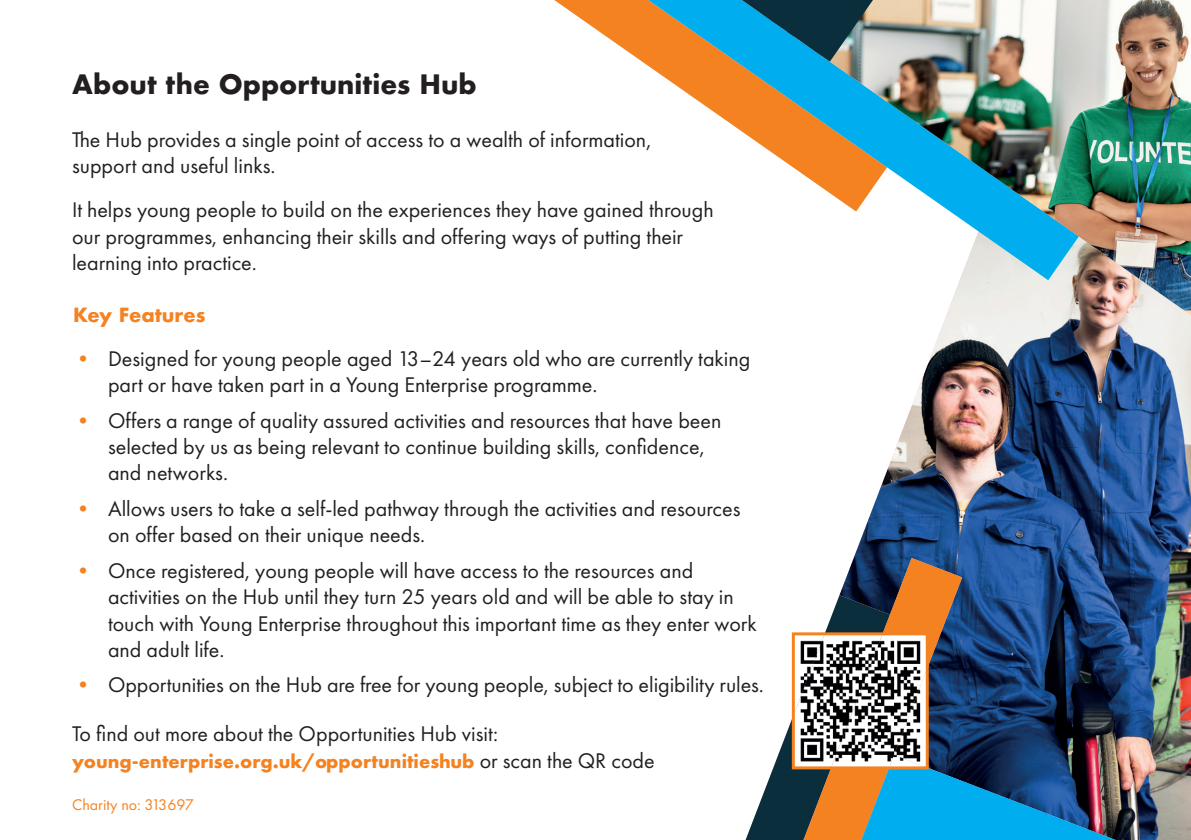
<style>
.page{position:relative;width:1191px;height:840px;background:#fff}
.page>*{position:absolute;margin:0;border:0;box-sizing:border-box;transform-origin:0 0}
.t1{font:700 26px "Futura";color:#231f20}
.t2{font:22px/26.4px "Futura PT";color:#231f20}
.t3{font:700 20px "Futura PT";color:#f58220}
.t4{font:700 19px "Futura";color:#f58220}
.t5{font:16px "Futura PT";color:#f58220}
.s1{color:#f58220}
.s2{font-weight:400;font-size:22px;color:#231f20}
</style>
<div class="page">
<img style="left:854px;top:315px;width:337px;height:524px">
<svg style="left:554px;top:0;width:94px;height:66px"></svg>
<svg style="left:648px;top:0;width:94px;height:132px"></svg>
<img style="left:742px;top:0;width:449px;height:310px">
<svg style="left:839px;top:557px;width:123px;height:38px;background:#6e5852"></svg>
<svg style="left:746px;top:595px;width:369px;height:244px;background:#4a6981"></svg>
<img style="left:796px;top:636px;width:35px;height:129px">
<img style="left:831px;top:636px;width:93px;height:129px">
<img style="left:889px;top:754px;width:35px;height:11px">
<div style="left:792px;top:632px;width:136px;height:137px;border:3px solid #f58220"></div>
<svg style="left:742px;top:0;width:131px;height:62px;background:#226e88"></svg>
<p class="t1" style="left:72px;top:65px;width:406px">About the Opportunities Hub</p>
<p class="t2" style="left:72px;top:126px;width:581px">The Hub provides a single point of access to a wealth of information, support and useful links.</p>
<p class="t2" style="left:72px;top:197px;width:643px">It helps young people to build on the experiences they have gained through our programmes, enhancing their skills and offering ways of putting their learning into practice.</p>
<p class="t4" style="left:73px;top:301px;width:134px">Key Features</p>
<p class="t2" style="left:108px;top:345px;width:644px;text-indent:-36px"><span class="s1">•</span> Designed for young people aged 13–24 years old who are currently taking part or have taken part in a Young Enterprise programme.</p>
<p class="t2" style="left:108px;top:406px;width:615px;text-indent:-36px"><span class="s1">•</span> Offers a range of quality assured activities and resources that have been selected by us as being relevant to continue building skills, confidence, and networks.</p>
<p class="t2" style="left:108px;top:495px;width:634px;text-indent:-36px"><span class="s1">•</span> Allows users to take a self-led pathway through the activities and resources on offer based on their unique needs.</p>
<p class="t2" style="left:108px;top:556px;width:650px;text-indent:-36px"><span class="s1">•</span> Once registered, young people will have access to the resources and activities on the Hub until they turn 25 years old and will be able to stay in touch with Young Enterprise throughout this important time as they enter work and adult life.</p>
<p class="t2" style="left:72px;top:671px;width:693px"><span class="s1">•</span> Opportunities on the Hub are free for young people, subject to eligibility rules.</p>
<p class="t2" style="left:72px;top:720px;width:428px">To find out more about the Opportunities Hub visit:</p>
<p class="t3" style="left:72px;top:747px;width:584px">young-enterprise.org.uk/opportunitieshub <span class="s2">or scan the QR code</span></p>
<p class="t5" style="left:72px;top:794px;width:123px">Charity no: 313697</p>
</div>
